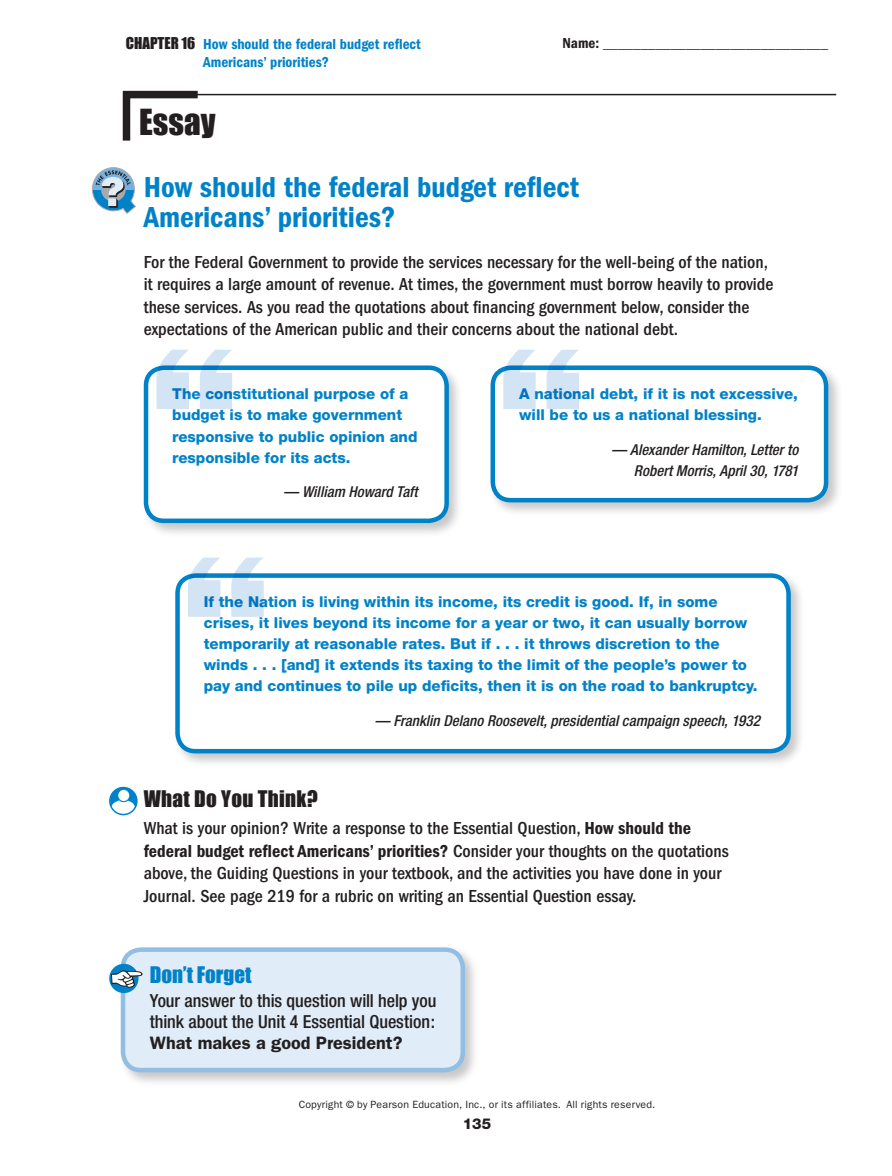
<style>
.page{position:relative;width:892px;height:1176px;background:#fff}
.page>*{position:absolute;margin:0;border:0;box-sizing:border-box;transform-origin:0 0}
.t1{font:33px "Impact";color:#231f20}
.t2{font:600 condensed 30px/30px "Franklin Gothic";color:#0082c8}
.t3{font:21px "Impact";letter-spacing:.015em;color:#231f20}
.t4{font:21px "Impact";color:#0082c8}
.t5{font:500 condensed 18px/22.5px "Franklin Gothic";color:#231f20}
.t6{font:500 condensed 18px/21px "Helvetica Neue";letter-spacing:-.005em;color:#231f20;text-align:justify}
.t7{font:800 15px/21px "Helvetica Neue";color:#0082c8}
.t8{font:italic 500 condensed 15px/21px "Helvetica Neue";letter-spacing:.005em;color:#231f20;text-align:right}
.t9{font:600 condensed 15px/18px "Franklin Gothic";color:#0082c8}
.t10{font:600 condensed 15px "Franklin Gothic";color:#231f20}
.t11{font:800 15px "Helvetica Neue";color:#231f20}
.t12{font:10.5px "Franklin Gothic";letter-spacing:.02em;color:#231f20}
.s1{font-family:"Impact";font-weight:400;font-stretch:normal;color:#231f20}
.s2{font-weight:600}
.s3{font-family:"Franklin Gothic";font-weight:600;font-stretch:normal}
</style>
<div class="page">
<svg style="left:92px;top:167px;width:44px;height:47px"></svg>
<div style="left:117px;top:943px;width:363px;height:144px;background:#231f20;opacity:.25"></div>
<div style="left:123px;top:949px;width:339px;height:121px;background:#e0ecf7;border-radius:18px"></div>
<div style="left:121px;top:947px;width:344px;height:125px;border:4px solid #92bee4;border-radius:18px"></div>
<svg style="left:109px;top:963px;width:29px;height:30px"></svg>
<svg style="left:111px;top:970px;width:31px;height:17px"></svg>
<div style="left:110px;top:787px;width:27px;height:27px;background:#0082c8;border-radius:50%"></div>
<div style="left:118px;top:789px;width:11px;height:12px;background:#fff;border-radius:50%"></div>
<svg style="left:110px;top:800px;width:25px;height:15px"></svg>
<div style="left:109px;top:786px;width:28px;height:29px;border:2px solid #0082c8;border-radius:50%"></div>
<div style="left:487px;top:361px;width:356px;height:157px;background:#231f20;opacity:.25"></div>
<div style="left:492px;top:368px;width:333px;height:132px;background:#fff;border-radius:18px"></div>
<div style="left:490px;top:365px;width:338px;height:137px;border:4px solid #0082c8;border-radius:18px"></div>
<svg style="left:503px;top:350px;width:75px;height:59px"></svg>
<div style="left:140px;top:361px;width:325px;height:178px;background:#231f20;opacity:.25"></div>
<div style="left:146px;top:368px;width:300px;height:153px;background:#fff;border-radius:18px"></div>
<div style="left:144px;top:365px;width:305px;height:158px;border:4px solid #0082c8;border-radius:18px"></div>
<svg style="left:156px;top:350px;width:76px;height:59px"></svg>
<div style="left:172px;top:569px;width:634px;height:200px;background:#231f20;opacity:.25"></div>
<div style="left:177px;top:575px;width:611px;height:176px;background:#fff;border-radius:18px"></div>
<div style="left:175px;top:573px;width:615px;height:180px;border:4px solid #0082c8;border-radius:18px"></div>
<svg style="left:188px;top:557px;width:75px;height:60px"></svg>
<svg style="left:122px;top:90px;width:83px;height:51px"></svg>
<hr style="left:138px;top:94px;width:698px;height:1px;background:#231f20">
<p class="t9" style="left:203px;top:35px;width:219px;text-indent:-77px"><span class="s1">Chapter 16</span> How should the federal budget reflect<br>Americans’ priorities?</p>
<p class="t1" style="left:139px;top:102px;width:78px">Essay</p>
<p class="t10" style="left:562px;top:34px;width:267px">Name: ______________________________</p>
<p class="t2" style="left:144px;top:172px;width:436px">How should the federal budget reflect<br>Americans’ priorities?</p>
<p class="t5" style="left:144px;top:251px;width:631px">For the Federal Government to provide the services necessary for the well-being of the nation, it requires a large amount of revenue. At times, the government must borrow heavily to provide these services. As you read the quotations about financing government below, consider the expectations of the American public and their concerns about the national debt.</p>
<p class="t7" style="left:172px;top:383px;width:247px">The constitutional purpose of a budget is to make government responsive to public opinion and responsible for its acts.</p>
<p class="t8" style="left:283px;top:481px;width:135px">— William Howard Taft</p>
<p class="t7" style="left:519px;top:383px;width:280px">A national debt, if it is not excessive, will be to us a national blessing.</p>
<p class="t8" style="left:611px;top:439px;width:188px">— Alexander Hamilton, Letter to<br>Robert Morris, April 30, 1781</p>
<p class="t7" style="left:204px;top:591px;width:555px">If the Nation is living within its income, its credit is good. If, in some crises, it lives beyond its income for a year or two, it can usually borrow temporarily at reasonable rates. But if . . . it throws discretion to the winds . . . [and] it extends its taxing to the limit of the people’s power to pay and continues to pile up deficits, then it is on the road to bankruptcy.</p>
<p class="t8" style="left:375px;top:710px;width:386px">— Franklin Delano Roosevelt, presidential campaign speech, 1932</p>
<p class="t3" style="left:144px;top:786px;width:175px">What Do You Think?</p>
<p class="t5" style="left:144px;top:817px;width:586px">What is your opinion? Write a response to the Essential Question, <span class="s2">How should the federal budget reflect Americans’ priorities?</span> Consider your thoughts on the quotations above, the Guiding Questions in your textbook, and the activities you have done in your Journal. See page 219 for a rubric on writing an Essential Question essay.</p>
<p class="t4" style="left:150px;top:961px;width:103px">Don’t Forget</p>
<p class="t6" style="left:150px;top:990px;width:288px">Your answer to this question will help you think about the Unit 4 Essential Question:<br><span class="s3">What makes a good President?</span></p>
<p class="t12" style="left:298px;top:1098px;width:355px">Copyright © by Pearson Education, Inc., or its affiliates. All rights reserved.--</p>
<p class="t11" style="left:462px;top:1115px;width:30px">135</p>
</div>
